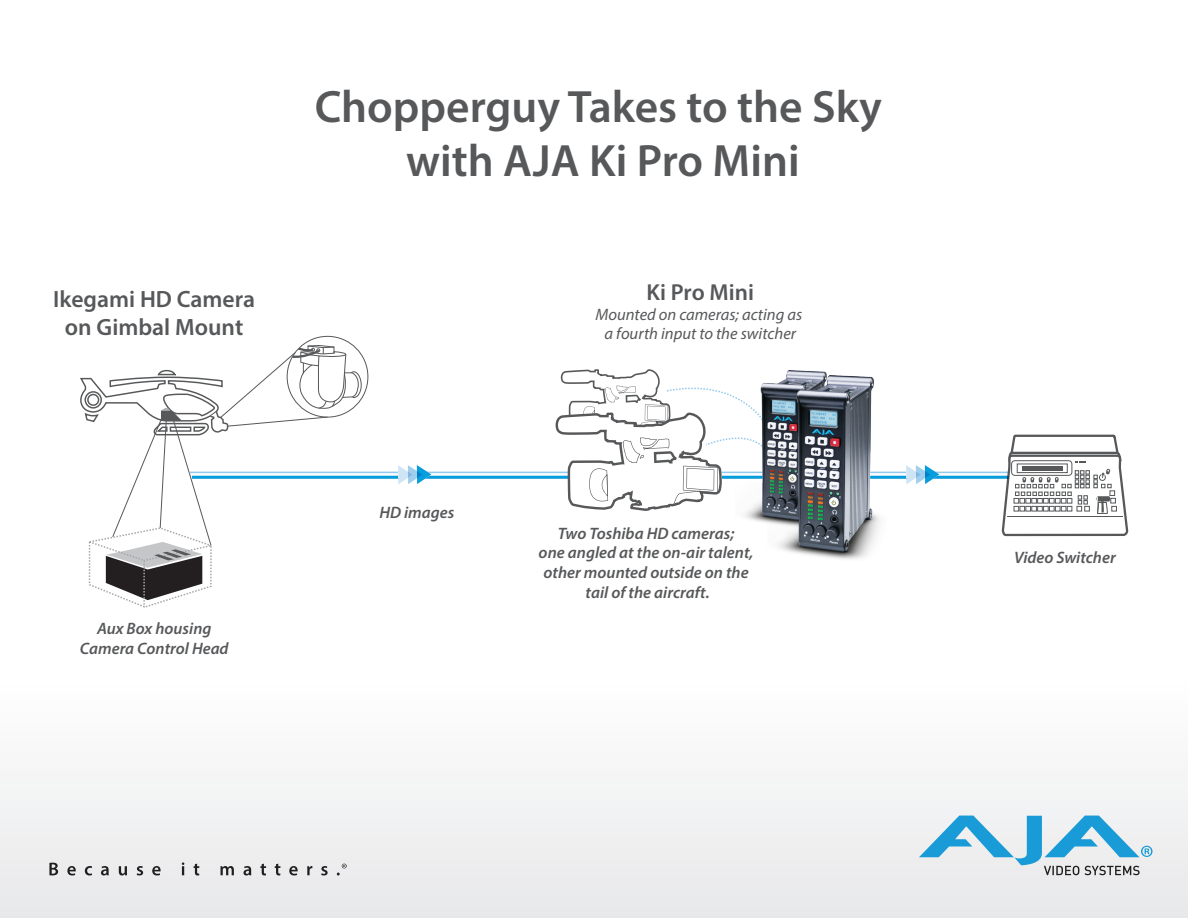
<style>
.page{position:relative;width:1188px;height:918px;background:#fff}
.page>*{position:absolute;margin:0;border:0;box-sizing:border-box;transform-origin:0 0}
.t1{font:600 45.45px/54.6px "Myriad Pro";color:#57585a;text-align:center}
.t2{font:600 23.55px/28.3px "Myriad Pro";color:#57585a;text-align:center}
.t3{font:600 23.25px "Myriad Pro";color:#57585a}
.t4{font:italic 600 16.5px/20px "Myriad Pro";color:#57585a;text-align:center}
.t5{font:italic 16.5px/20px "Myriad Pro";color:#57585a;text-align:center}
</style>
<div class="page">
<div style="left:0;top:677px;width:1188px;height:241px;background:#f3f4f4"></div>
<svg style="left:919px;top:816px;width:234px;height:59px"></svg>
<svg style="left:49px;top:863px;width:9px;height:12px"></svg>
<svg style="left:67px;top:866px;width:9px;height:9px"></svg>
<svg style="left:85px;top:866px;width:7px;height:9px"></svg>
<svg style="left:101px;top:866px;width:8px;height:10px"></svg>
<svg style="left:119px;top:866px;width:8px;height:10px"></svg>
<svg style="left:137px;top:866px;width:6px;height:9px"></svg>
<svg style="left:152px;top:866px;width:9px;height:9px"></svg>
<svg style="left:182px;top:862px;width:2px;height:13px"></svg>
<svg style="left:194px;top:864px;width:5px;height:11px"></svg>
<svg style="left:220px;top:866px;width:14px;height:9px"></svg>
<svg style="left:243px;top:866px;width:8px;height:10px"></svg>
<svg style="left:260px;top:864px;width:6px;height:11px"></svg>
<svg style="left:275px;top:864px;width:5px;height:11px"></svg>
<svg style="left:289px;top:866px;width:9px;height:9px"></svg>
<svg style="left:307px;top:866px;width:5px;height:9px"></svg>
<svg style="left:321px;top:866px;width:7px;height:9px"></svg>
<svg style="left:337px;top:864px;width:10px;height:12px"></svg>
<svg style="left:80px;top:343px;width:283px;height:265px"></svg>
<hr style="left:192px;top:476px;width:207px;height:3px;background:#069ddc">
<hr style="left:190px;top:472px;width:208px;height:1px;background:#95c9ec">
<hr style="left:424px;top:476px;width:144px;height:3px;background:#069ddc">
<hr style="left:422px;top:472px;width:146px;height:1px;background:#95c9ec">
<hr style="left:837px;top:476px;width:172px;height:3px;background:#069ddc">
<hr style="left:835px;top:472px;width:173px;height:1px;background:#95c9ec">
<svg style="left:398px;top:465px;width:33px;height:19px"></svg>
<svg style="left:906px;top:465px;width:33px;height:19px"></svg>
<svg style="left:1002px;top:435px;width:126px;height:101px"></svg>
<img style="left:744px;top:370px;width:93px;height:153px">
<img style="left:768px;top:376px;width:119px;height:183px">
<svg style="left:556px;top:369px;width:213px;height:142px"></svg>
<p class="t2" style="left:53px;top:284px;width:203px">Ikegami HD Camera on Gimbal Mount</p>
<p class="t1" style="left:315px;top:78px;width:569px">Chopperguy Takes to the Sky with AJA Ki Pro Mini</p>
<p class="t3" style="left:647px;top:277px;width:109px">Ki Pro Mini</p>
<p class="t5" style="left:596px;top:304px;width:208px">Mounted on cameras; acting as a fourth input to the switcher</p>
<p class="t4" style="left:80px;top:618px;width:150px">Aux Box housing<br>Camera Control Head</p>
<p class="t4" style="left:379px;top:502px;width:76px">HD images</p>
<p class="t4" style="left:539px;top:523px;width:216px">Two Toshiba HD cameras;<br>one angled at the on-air talent, other mounted outside on the tail of the aircraft.</p>
<p class="t4" style="left:1014px;top:548px;width:103px">Video Switcher</p>
</div>
